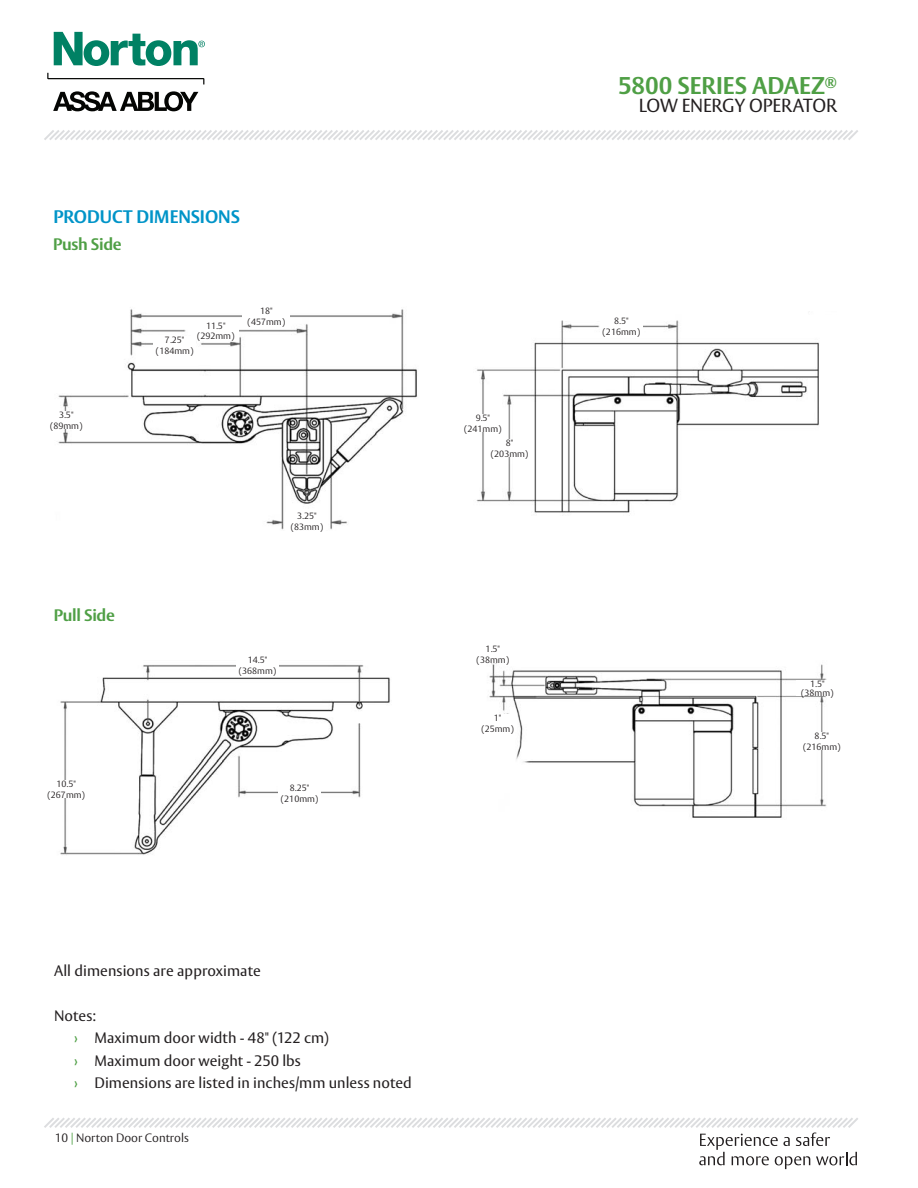
<style>
.page{position:relative;width:918px;height:1188px;background:#fff}
.page>*{position:absolute;margin:0;border:0;box-sizing:border-box;transform-origin:0 0}
.t1{font:700 24px "A6 D+BIOXKU+ASSA Vesta";color:#4f9f45}
.t2{font:18.75px "A6 E+BIOXKU+ASSA Vesta";letter-spacing:-.01em;color:#231f20}
.t3{font:700 18px "ASSA Vesta";color:#0094c8}
.t4{font:700 16.5px "ASSA Vesta";letter-spacing:-.02em;color:#4f9f45}
.t5{font:15px/22.4px "ASSA Vesta";letter-spacing:.005em;color:#231f20}
.t6{font:300 12px "ASSA Vesta";color:#231f20}
.t7{font:300 9px/10.8px "ASSA Vesta";color:#231f20;text-align:center}
.s1{color:#4f9f45}
</style>
<div class="page">
<svg style="left:47px;top:73px;width:158px;height:11px"></svg>
<svg style="left:53px;top:91px;width:145px;height:20px"></svg>
<svg style="left:54px;top:32px;width:151px;height:34px"></svg>
<svg style="left:44px;top:130px;width:814px;height:10px"></svg>
<svg style="left:44px;top:1118px;width:814px;height:51px"></svg>
<img style="left:60px;top:665px;width:330px;height:190px">
<img style="left:58px;top:309px;width:359px;height:221px">
<img style="left:476px;top:320px;width:343px;height:193px">
<img style="left:489px;top:663px;width:338px;height:155px">
<div style="left:243px;top:307px;width:47px;height:18px;background:#fff"></div>
<div style="left:193px;top:322px;width:46px;height:17px;background:#fff"></div>
<div style="left:154px;top:336px;width:42px;height:18px;background:#fff"></div>
<div style="left:45px;top:411px;width:42px;height:18px;background:#fff"></div>
<div style="left:286px;top:512px;width:42px;height:18px;background:#fff"></div>
<div style="left:600px;top:318px;width:42px;height:17px;background:#fff"></div>
<div style="left:462px;top:414px;width:42px;height:18px;background:#fff"></div>
<div style="left:489px;top:440px;width:42px;height:17px;background:#fff"></div>
<div style="left:236px;top:656px;width:43px;height:18px;background:#fff"></div>
<div style="left:279px;top:784px;width:42px;height:18px;background:#fff"></div>
<div style="left:45px;top:780px;width:42px;height:18px;background:#fff"></div>
<div style="left:478px;top:714px;width:39px;height:18px;background:#fff"></div>
<div style="left:796px;top:680px;width:42px;height:16px;background:#fff"></div>
<div style="left:801px;top:732px;width:42px;height:18px;background:#fff"></div>
<h3 class="t3" style="left:53px;top:206px;width:188px">PRODUCT DIMENSIONS</h3>
<h3 class="t4" style="left:53px;top:234px;width:70px">Push Side</h3>
<p class="t7" style="left:50px;top:410px;width:34px">3.5" (89mm)</p>
<p class="t7" style="left:197px;top:320px;width:39px">11.5" (292mm)</p>
<p class="t7" style="left:156px;top:335px;width:39px">7.25" (184mm)</p>
<p class="t7" style="left:248px;top:306px;width:39px">18" (457mm)</p>
<h3 class="t4" style="left:54px;top:605px;width:62px">Pull Side</h3>
<p class="t7" style="left:291px;top:511px;width:34px">3.25" (83mm)</p>
<p class="t7" style="left:48px;top:779px;width:39px">10.5" (267mm)</p>
<p class="t7" style="left:239px;top:655px;width:39px">14.5" (368mm)</p>
<p class="t7" style="left:281px;top:783px;width:39px">8.25" (210mm)</p>
<p class="t7" style="left:464px;top:413px;width:39px">9.5" (241mm)</p>
<p class="t7" style="left:491px;top:438px;width:39px">8" (203mm)</p>
<p class="t7" style="left:477px;top:644px;width:34px">1.5" (38mm)</p>
<p class="t7" style="left:481px;top:713px;width:34px">1" (25mm)</p>
<h3 class="t5" style="left:54px;top:961px;width:208px">All dimensions are approximate</h3>
<h3 class="t5" style="left:74px;top:1005px;width:339px;text-indent:-20px">Notes:<br><span class="s1">›</span> Maximum door width - 48" (122 cm)<br><span class="s1">›</span> Maximum door weight - 250 lbs<br><span class="s1">›</span> Dimensions are listed in inches/mm unless noted</h3>
<h3 class="t6" style="left:55px;top:1130px;width:136px">10 <span class="s1">|</span> Norton Door Controls</h3>
<h1 class="t1" style="left:618px;top:71px;width:220px">5800 SERIES ADAEZ<sup>®</sup></h1>
<h2 class="t2" style="left:639px;top:94px;width:200px">LOW ENERGY OPERATOR</h2>
<p class="t7" style="left:603px;top:316px;width:39px">8.5" (216mm)</p>
<p class="t7" style="left:801px;top:680px;width:34px;line-height:9px">1.5" (38mm)</p>
<p class="t7" style="left:803px;top:731px;width:39px">8.5" (216mm)</p>
</div>
